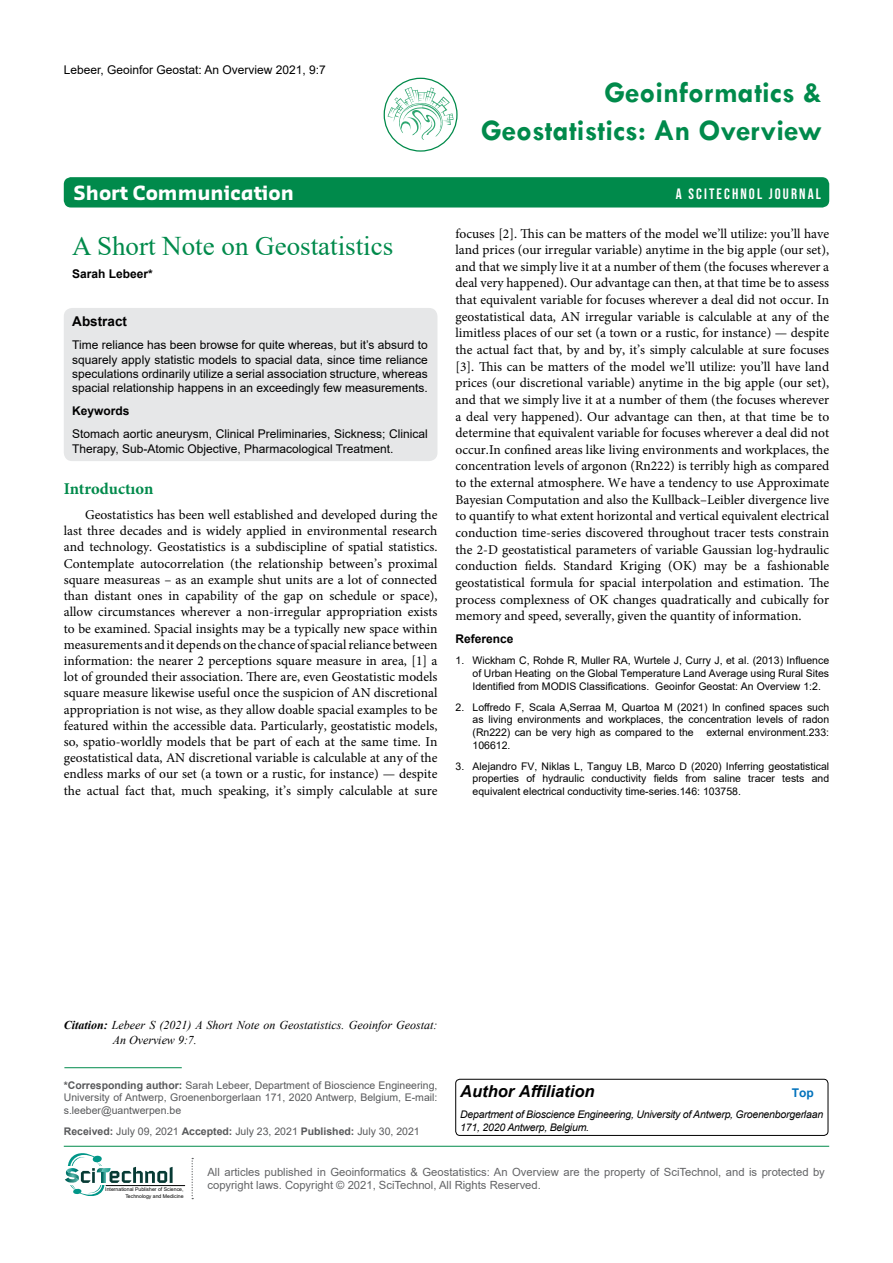
<style>
.page{position:relative;width:893px;height:1263px;background:#fff}
.page>*{position:absolute;margin:0;border:0;box-sizing:border-box;transform-origin:0 0}
.t1{font:700 30px/37.5px "Tw Cen";color:#008a4b;text-align:right}
.t2{font:27px "Times New Roman";color:#008a4b}
.t3{font:700 19.2px "Sansa";color:#fff}
.t4{font:italic 700 16.5px "Arial";color:#000}
.t5{font:700 16.5px "Minion Pro";letter-spacing:-.005em;color:#008a4b}
.t6{font:15px "Bebas Neue";letter-spacing:.14em;color:#fff}
.t7{font:13.5px/16.6px "Minion Pro";color:#000;text-align:justify}
.t8{font:700 13.5px "Arial";color:#000}
.t9{font:12px/14.4px "Arial";color:#000;text-align:justify}
.t10{font:italic 12px/15px "Times New Roman";color:#000}
.t11{font:700 12px "Arial";color:#000}
.t12{font:700 12px "Arial";color:#0072bc}
.t13{font:11.25px/13.5px "Arial";color:#636466}
.t14{font:10.5px/12.6px "Arial";color:#000;text-align:justify}
.t15{font:10.5px/12.6px "Arial";color:#58595b;text-align:justify}
.t16{font:italic 10.5px/12.6px "Arial";letter-spacing:-.02em;color:#000}
.t17{font:5.1px/6.1px "Arial";color:#000;text-align:right}
.s1{font-weight:700}
</style>
<div class="page">
<div style="left:64px;top:177px;width:765px;height:30px;background:#008a4b;border-radius:7px"></div>
<hr style="left:64px;top:1146px;width:765px;height:1px;background:#008a4b">
<svg style="left:387px;top:87px;width:67px;height:53px"></svg>
<div style="left:384px;top:78px;width:74px;height:74px;border:1px solid #008a4a;border-radius:50%"></div>
<hr style="left:106px;top:1185px;width:79px;height:1px;background:#000">
<svg style="left:192px;top:1158px;width:1px;height:41px"></svg>
<svg style="left:65px;top:1153px;width:108px;height:43px"></svg>
<div style="left:64px;top:308px;width:373px;height:153px;background:#e6e7e8;border-radius:9px"></div>
<hr style="left:64px;top:1067px;width:118px;height:1px;background:#008a4b">
<div style="left:455px;top:1079px;width:373px;height:57px;border:1px solid #000;border-radius:4px"></div>
<p class="t9" style="left:64px;top:62px;width:264px">Lebeer, Geoinfor Geostat: An Overview 2021, 9:7</p>
<h1 class="t1" style="left:481px;top:73px;width:342px">Geoinformatics &amp;<br>Geostatistics: An Overview</h1>
<h3 class="t3" style="left:74px;top:181px;width:222px">Short Communication</h3>
<p class="t6" style="left:676px;top:185px;width:147px">A SCITECHNOL JOURNAL</p>
<h2 class="t2" style="left:72px;top:227px;width:323px">A Short Note on Geostatistics</h2>
<p class="t11" style="left:72px;top:265px;width:82px">Sarah Lebeer*</p>
<p class="t8" style="left:72px;top:312px;width:56px">Abstract</p>
<p class="t9" style="left:72px;top:338px;width:357px">Time reliance has been browse for quite whereas, but it’s absurd to squarely apply statistic models to spacial data, since time reliance speculations ordinarily utilize a serial association structure, whereas spacial relationship happens in an exceedingly few measurements.</p>
<p class="t11" style="left:72px;top:403px;width:59px">Keywords</p>
<p class="t9" style="left:72px;top:427px;width:357px">Stomach aortic aneurysm, Clinical Preliminaries, Sickness; Clinical<br>Therapy, Sub-Atomic Objective, Pharmacological Treatment.</p>
<p class="t5" style="left:64px;top:477px;width:91px">Introductıon</p>
<p class="t7" style="left:64px;top:507px;width:375px;line-height:16.2px;text-indent:21px">Geostatistics has been well established and developed during the last three decades and is widely applied in environmental research and technology. Geostatistics is a subdiscipline of spatial statistics.<br>Contemplate autocorrelation (the relationship between’s proximal square measureas – as an example shut units are a lot of connected than distant ones in capability of the gap on schedule or space), allow circumstances wherever a non-irregular appropriation exists to be examined. Spacial insights may be a typically new space within measurements and it depends on the chance of spacial reliance between information: the nearer 2 perceptions square measure in area, [1] a lot of grounded their association. There are, even Geostatistic models square measure likewise useful once the suspicion of AN discretional appropriation is not wise, as they allow doable spacial examples to be featured within the accessible data. Particularly, geostatistic models, so, spatio-worldly models that be part of each at the same time. In geostatistical data, AN discretional variable is calculable at any of the endless marks of our set (a town or a rustic, for instance) — despite the actual fact that, much speaking, it’s simply calculable at sure</p>
<p class="t7" style="left:455px;top:225px;width:375px">focuses [2]. This can be matters of the model we’ll utilize: you’ll have land prices (our irregular variable) anytime in the big apple (our set), and that we simply live it at a number of them (the focuses wherever a deal very happened). Our advantage can then, at that time be to assess that equivalent variable for focuses wherever a deal did not occur. In geostatistical data, AN irregular variable is calculable at any of the limitless places of our set (a town or a rustic, for instance) — despite the actual fact that, by and by, it’s simply calculable at sure focuses [3]. This can be matters of the model we’ll utilize: you’ll have land prices (our discretional variable) anytime in the big apple (our set), and that we simply live it at a number of them (the focuses wherever a deal very happened). Our advantage can then, at that time be to determine that equivalent variable for focuses wherever a deal did not occur.In confined areas like living environments and workplaces, the concentration levels of argonon (Rn222) is terribly high as compared to the external atmosphere. We have a tendency to use Approximate Bayesian Computation and also the Kullback–Leibler divergence live to quantify to what extent horizontal and vertical equivalent electrical conduction time-series discovered throughout tracer tests constrain the 2-D geostatistical parameters of variable Gaussian log-hydraulic conduction fields. Standard Kriging (OK) may be a fashionable geostatistical formula for spacial interpolation and estimation. The process complexness of OK changes quadratically and cubically for memory and speed, severally, given the quantity of information.</p>
<p class="t11" style="left:455px;top:631px;width:60px">Reference</p>
<p class="t14" style="left:472px;top:654px;width:358px;text-indent:-17px">1. Wickham C, Rohde R, Muller RA, Wurtele J, Curry J, et al. (2013) Influence of Urban Heating on the Global Temperature Land Average using Rural Sites Identified from MODIS Classifications. Geoinfor Geostat: An Overview 1:2.</p>
<p class="t14" style="left:472px;top:701px;width:358px;text-indent:-17px">2. Loffredo F, Scala A,Serraa M, Quartoa M (2021) In confined spaces such as living environments and workplaces, the concentration levels of radon (Rn222) can be very high as compared to the external environment.233:<br>106612.</p>
<p class="t14" style="left:472px;top:760px;width:358px;text-indent:-17px">3. Alejandro FV, Niklas L, Tanguy LB, Marco D (2020) Inferring geostatistical properties of hydraulic conductivity fields from saline tracer tests and equivalent electrical conductivity time-series.146: 103758.</p>
<p class="t10" style="left:113px;top:1018px;width:326px;text-indent:-49px"><span class="s1">Citation:</span> Lebeer S (2021) A Short Note on Geostatistics. Geoinfor Geostat:<br>An Overview 9:7.</p>
<p class="t15" style="left:64px;top:1079px;width:375px"><span class="s1">*Corresponding author:</span> Sarah Lebeer, Department of Bioscience Engineering, University of Antwerp, Groenenborgerlaan 171, 2020 Antwerp, Belgium, E-mail: s.leeber@uantwerpen.be</p>
<p class="t15" style="left:64px;top:1125px;width:358px"><span class="s1">Received:</span> July 09, 2021 <span class="s1">Accepted:</span> July 23, 2021 <span class="s1">Published:</span> July 30, 2021</p>
<p class="t4" style="left:460px;top:1080px;width:136px">Author Affiliation</p>
<p class="t12" style="left:792px;top:1084px;width:23px">Top</p>
<p class="t16" style="left:460px;top:1108px;width:364px">Department of Bioscience Engineering, University of Antwerp, Groenenborgerlaan<br>171, 2020 Antwerp, Belgium.</p>
<p class="t17" style="left:105px;top:1186px;width:80px">International Publisher of Science,<br>Technology and Medicine</p>
<p class="t13" style="left:207px;top:1165px;width:619px">All articles published in Geoinformatics &amp; Geostatistics: An Overview are the property of SciTechnol, and is protected by copyright laws. Copyright © 2021, SciTechnol, All Rights Reserved.</p>
</div>
